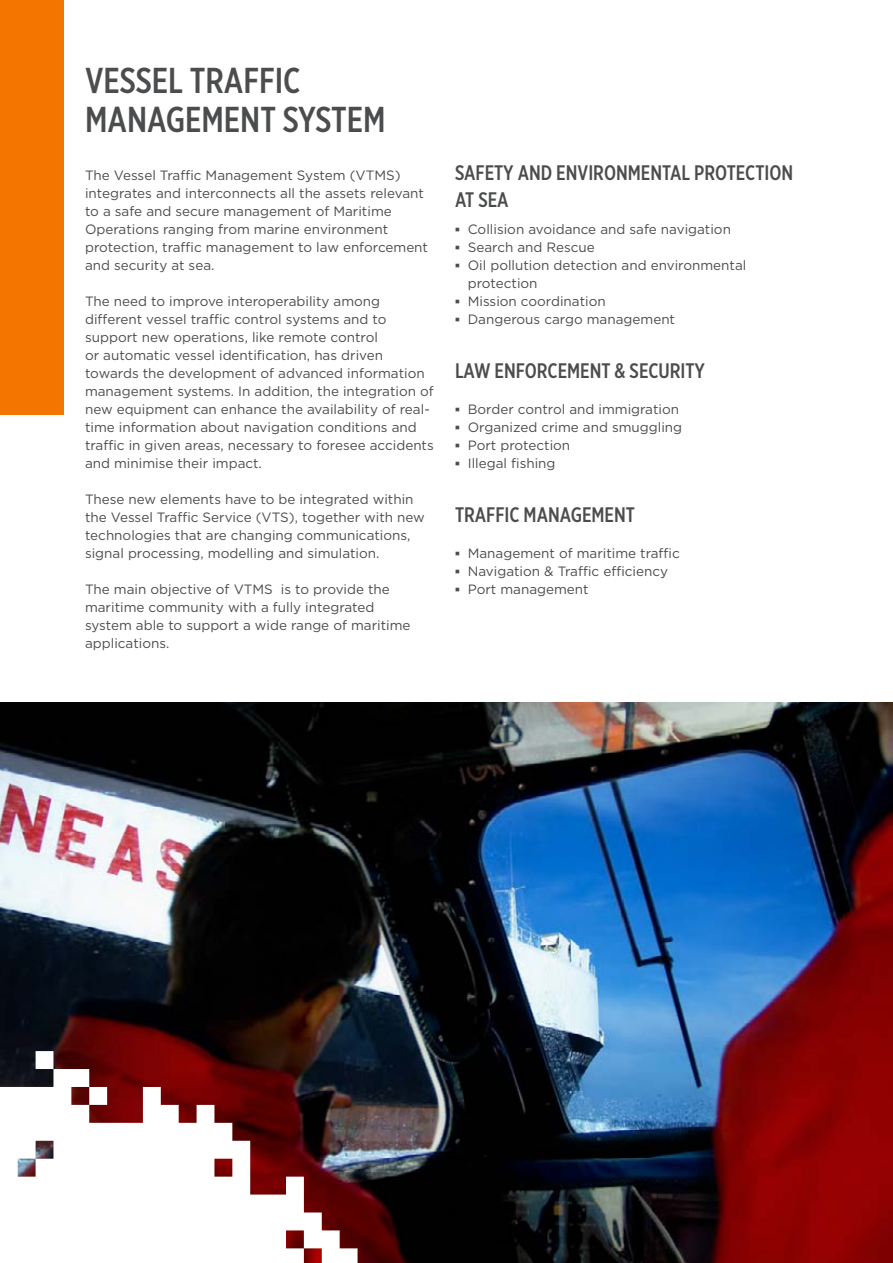
<style>
.page{position:relative;width:893px;height:1263px;background:#fff}
.page>*{position:absolute;margin:0;border:0;box-sizing:border-box;transform-origin:0 0}
.Title_1_-_24_26{font:500 36px/39px "Gotham X Narrow";color:#4b4c4d}
.Title_2_-_14_18{font:500 21px/27px "Gotham X Narrow";color:#4b4c4d}
.Text_-_9_12{font:13.5px/18px "Gotham";color:#4b4c4d}
.s1{font-family:"Arial";font-weight:700}
</style>
<div class="page">
<div style="left:0;top:0;width:64px;height:414px;background:#f47600"></div>
<img style="left:0;top:702px;width:893px;height:561px">
<svg style="left:0;top:1051px;width:358px;height:212px"></svg>
<p class="Title_1_-_24_26" style="left:85px;top:60px;width:302px">VESSEL TRAFFIC<br>MANAGEMENT SYSTEM</p>
<p class="Text_-_9_12" style="left:85px;top:166px;width:345px">The Vessel Traffic Management System (VTMS) integrates and interconnects all the assets relevant to a safe and secure management of Maritime Operations ranging from marine environment protection, traffic management to law enforcement and security at sea.</p>
<p class="Text_-_9_12" style="left:85px;top:292px;width:350px">The need to improve interoperability among different vessel traffic control systems and to support new operations, like remote control<br>or automatic vessel identification, has driven towards the development of advanced information management systems. In addition, the integration of new equipment can enhance the availability of real&shy;time information about navigation conditions and traffic in given areas, necessary to foresee accidents and minimise their impact.</p>
<p class="Text_-_9_12" style="left:85px;top:490px;width:341px">These new elements have to be integrated within the Vessel Traffic Service (VTS), together with new technologies that are changing communications, signal processing, modelling and simulation.</p>
<p class="Text_-_9_12" style="left:85px;top:580px;width:327px">The main objective of VTMS is to provide the maritime community with a fully integrated system able to support a wide range of maritime applications.</p>
<p class="Title_2_-_14_18" style="left:455px;top:159px;width:340px">SAFETY AND ENVIRONMENTAL PROTECTION<br>AT SEA</p>
<p class="Text_-_9_12" style="left:455px;top:220px;width:277px"><span class="s1">▪</span> Collision avoidance and safe navigation</p>
<p class="Text_-_9_12" style="left:455px;top:238px;width:141px"><span class="s1">▪</span> Search and Rescue</p>
<p class="Text_-_9_12" style="left:468px;top:256px;width:280px;text-indent:-13px"><span class="s1">▪</span> Oil pollution detection and environmental protection</p>
<p class="Text_-_9_12" style="left:455px;top:292px;width:152px"><span class="s1">▪</span> Mission coordination</p>
<p class="Text_-_9_12" style="left:455px;top:310px;width:222px"><span class="s1">▪</span> Dangerous cargo management</p>
<p class="Title_2_-_14_18" style="left:455px;top:357px;width:252px">LAW ENFORCEMENT &amp; SECURITY</p>
<p class="Text_-_9_12" style="left:455px;top:400px;width:226px"><span class="s1">▪</span> Border control and immigration</p>
<p class="Text_-_9_12" style="left:455px;top:418px;width:229px"><span class="s1">▪</span> Organized crime and smuggling</p>
<p class="Text_-_9_12" style="left:455px;top:436px;width:117px"><span class="s1">▪</span> Port protection</p>
<p class="Text_-_9_12" style="left:455px;top:454px;width:102px"><span class="s1">▪</span> Illegal fishing</p>
<p class="Title_2_-_14_18" style="left:455px;top:501px;width:182px">TRAFFIC MANAGEMENT</p>
<p class="Text_-_9_12" style="left:455px;top:544px;width:226px"><span class="s1">▪</span> Management of maritime traffic</p>
<p class="Text_-_9_12" style="left:455px;top:562px;width:215px"><span class="s1">▪</span> Navigation &amp; Traffic efficiency</p>
<p class="Text_-_9_12" style="left:455px;top:580px;width:135px"><span class="s1">▪</span> Port management</p>
</div>
